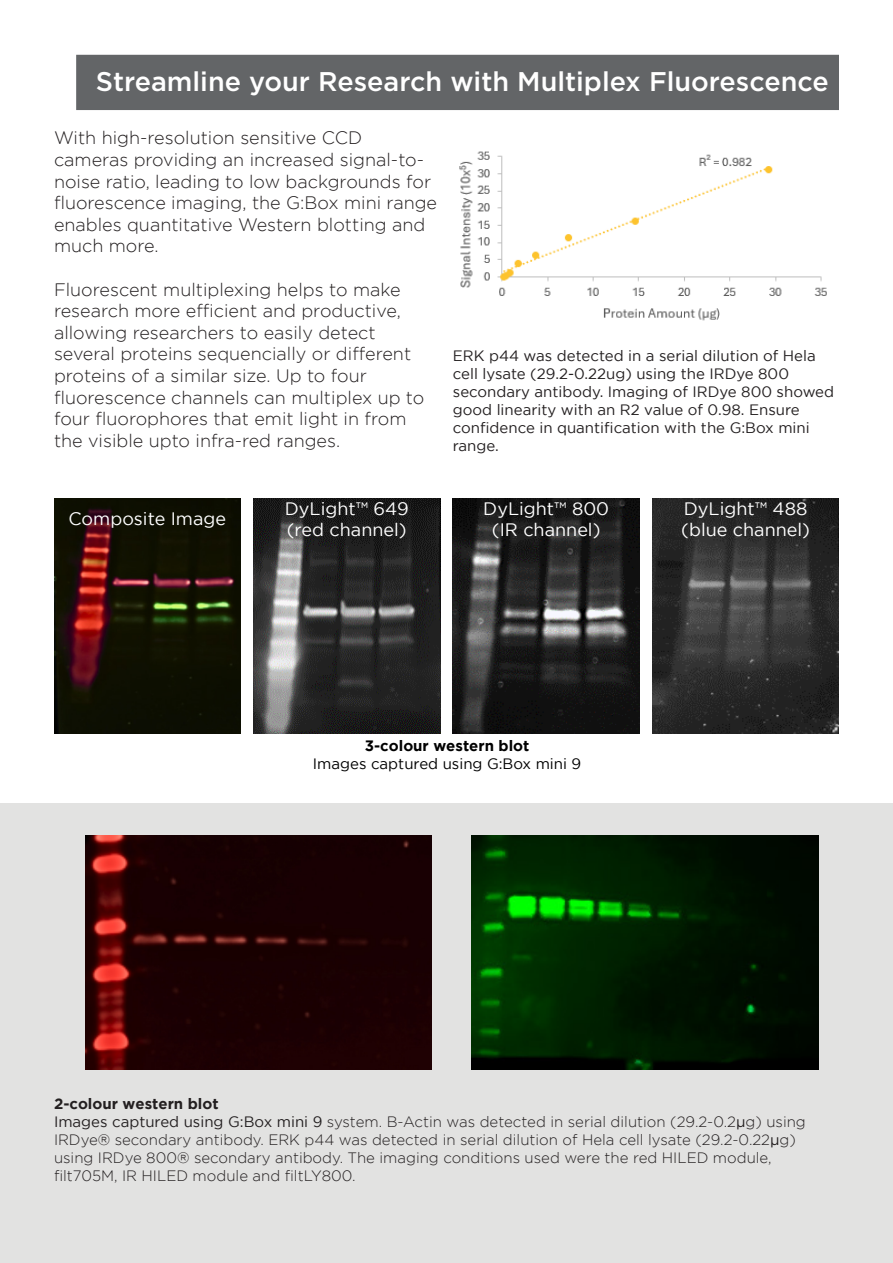
<style>
.page{position:relative;width:893px;height:1263px;background:#fff}
.page>*{position:absolute;margin:0;border:0;box-sizing:border-box;transform-origin:0 0}
.t1{font:500 27px "Gotham Pro";color:#fff}
.t2{font:300 18px/21.6px "Gotham";color:#231f20}
.t3{font:18px/21.6px "Gotham";color:#fff}
.t4{font:300 15px/18px "Gotham";color:#231f20}
.t5{font:15px/18px "Gotham";color:#231f20}
.t6{font:15px/18px "Gotham";color:#000;text-align:center}
.s1{font-weight:700}
.s2{font-weight:400}
.s3{font-family:"Gotham Pro";font-weight:400}
</style>
<div class="page">
<div style="left:0;top:804px;width:893px;height:459px;background:#e2e2e1"></div>
<div style="left:76px;top:55px;width:763px;height:55px;background:#636567"></div>
<img style="left:652px;top:498px;width:187px;height:236px">
<img style="left:54px;top:498px;width:187px;height:236px">
<img style="left:254px;top:498px;width:186px;height:236px">
<img style="left:453px;top:498px;width:186px;height:236px">
<img style="left:472px;top:836px;width:346px;height:233px">
<img style="left:85px;top:836px;width:346px;height:233px">
<img style="left:459px;top:151px;width:368px;height:170px">
<h1 class="t1" style="left:96px;top:66px;width:734px">Streamline your Research with Multiplex Fluorescence</h1>
<p class="t2" style="left:54px;top:127px;width:385px">With high-resolution sensitive CCD cameras providing an increased signal-to&shy;noise ratio, leading to low backgrounds for fluorescence imaging, the G:Box mini range enables quantitative Western blotting and much more.</p>
<p class="t2" style="left:54px;top:278px;width:372px">Fluorescent multiplexing helps to make research more efficient and productive, allowing researchers to easily detect several proteins sequencially or different proteins of a similar size. Up to four fluorescence channels can multiplex up to four fluorophores that emit light in from the visible upto infra-red ranges.</p>
<p class="t5" style="left:453px;top:346px;width:383px">ERK p44 was detected in a serial dilution of Hela cell lysate (29.2-0.22ug) using the IRDye 800 secondary antibody. Imaging of IRDye 800 showed good linearity with an R2 value of 0.98. Ensure confidence in quantification with the G:Box mini range.</p>
<p class="t3" style="left:69px;top:508px;width:159px">Composite Image</p>
<p class="t3" style="left:285px;top:497px;width:125px">DyLight™ 649 (red channel)</p>
<p class="t3" style="left:483px;top:497px;width:127px;text-align:center">DyLight™ 800 (IR channel)</p>
<p class="t3" style="left:681px;top:497px;width:130px">DyLight™ 488 (blue channel)</p>
<p class="t6" style="left:313px;top:736px;width:270px"><span class="s1">3-colour western blot<br></span>Images captured using G:Box mini 9</p>
<p class="t4" style="left:54px;top:1094px;width:753px"><span class="s1">2-colour western blot<br></span><span class="s2">Images captured using G:Box mini 9</span> system. B-Actin was detected in serial dilution (29.2-0.2<span class="s3">µ</span>g) using IRDye® secondary antibody. ERK p44 was detected in serial dilution of Hela cell lysate (29.2-0.22<span class="s3">µ</span>g) using IRDye 800® secondary antibody. The imaging conditions used were the red HILED module, filt705M, IR HILED module and filtLY800.</p>
</div>
